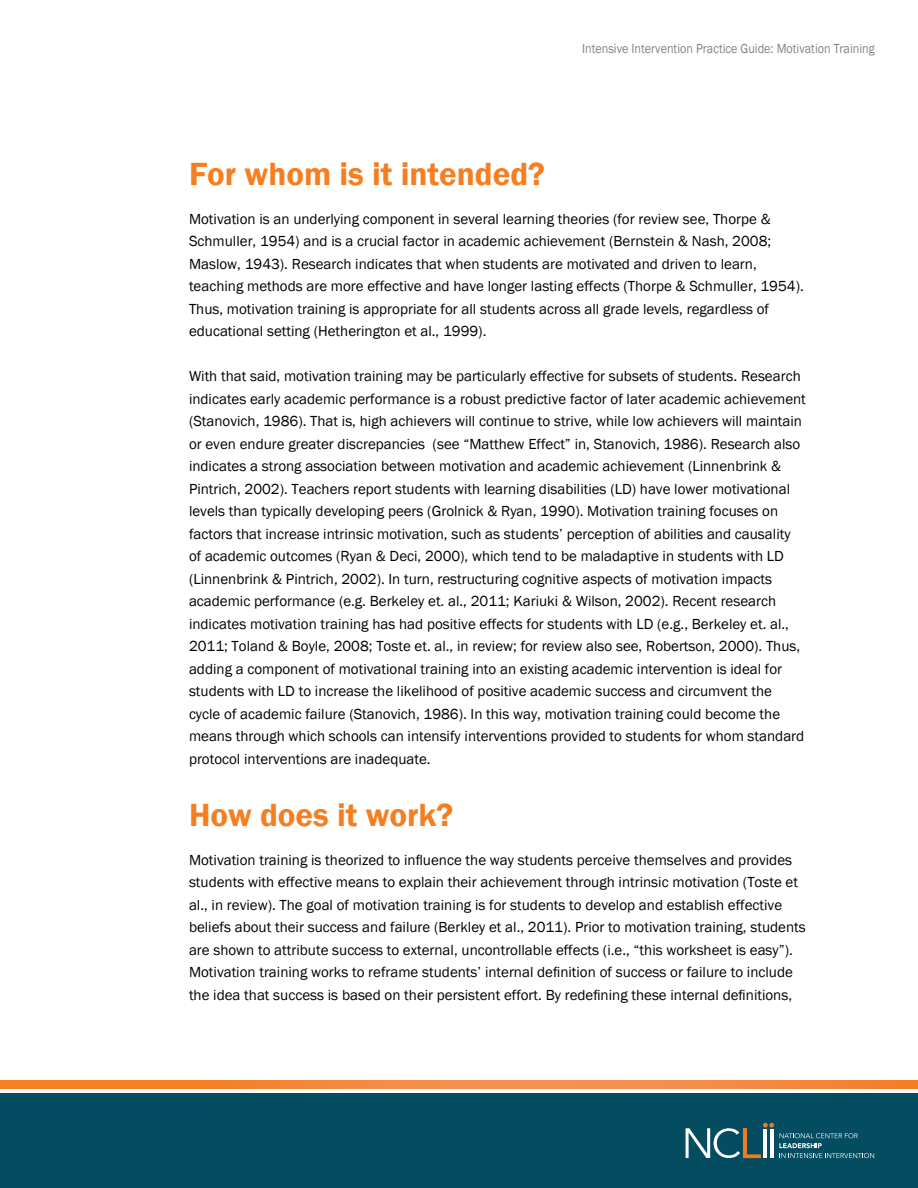
<style>
.page{position:relative;width:918px;height:1188px;background:#fff}
.page>*{position:absolute;margin:0;border:0;box-sizing:border-box;transform-origin:0 0}
.t1{font:600 33px "Franklin Gothic";color:#f57e21}
.Copy{font:15px/22.5px "Franklin Gothic";color:#000}
.t2{font:13.5px "Franklin Gothic";color:#808285;scale:.9 1}
</style>
<div class="page">
<div style="left:0;top:1094px;width:918px;height:94px;background:#044d61"></div>
<svg style="left:0;top:1080px;width:918px;height:8px;background:#f58639"></svg>
<svg style="left:686px;top:1123px;width:188px;height:35px"></svg>
<p class="t2" style="left:582px;top:40px;width:327px">Intensive Intervention Practice Guide: Motivation Training</p>
<h1 class="t1" style="left:189px;top:154px;width:358px">For whom is it intended?</h1>
<p class="Copy" style="left:189px;top:208px;width:616px">Motivation is an underlying component in several learning theories (for review see, Thorpe &amp; Schmuller, 1954) and is a crucial factor in academic achievement (Bernstein &amp; Nash, 2008; Maslow, 1943). Research indicates that when students are motivated and driven to learn, teaching methods are more effective and have longer lasting effects (Thorpe &amp; Schmuller, 1954).<br>Thus, motivation training is appropriate for all students across all grade levels, regardless of educational setting (Hetherington et al., 1999).</p>
<p class="Copy" style="left:189px;top:365px;width:618px">With that said, motivation training may be particularly effective for subsets of students. Research indicates early academic performance is a robust predictive factor of later academic achievement (Stanovich, 1986). That is, high achievers will continue to strive, while low achievers will maintain or even endure greater discrepancies (see “Matthew Effect” in, Stanovich, 1986). Research also indicates a strong association between motivation and academic achievement (Linnenbrink &amp; Pintrich, 2002). Teachers report students with learning disabilities (LD) have lower motivational levels than typically developing peers (Grolnick &amp; Ryan, 1990). Motivation training focuses on factors that increase intrinsic motivation, such as students’ perception of abilities and causality of academic outcomes (Ryan &amp; Deci, 2000), which tend to be maladaptive in students with LD (Linnenbrink &amp; Pintrich, 2002). In turn, restructuring cognitive aspects of motivation impacts academic performance (e.g. Berkeley et. al., 2011; Kariuki &amp; Wilson, 2002). Recent research indicates motivation training has had positive effects for students with LD (e.g., Berkeley et. al., 2011; Toland &amp; Boyle, 2008; Toste et. al., in review; for review also see, Robertson, 2000). Thus, adding a component of motivational training into an existing academic intervention is ideal for students with LD to increase the likelihood of positive academic success and circumvent the cycle of academic failure (Stanovich, 1986). In this way, motivation training could become the means through which schools can intensify interventions provided to students for whom standard protocol interventions are inadequate.</p>
<h1 class="t1" style="left:189px;top:795px;width:266px">How does it work?</h1>
<p class="Copy" style="left:189px;top:849px;width:618px">Motivation training is theorized to influence the way students perceive themselves and provides students with effective means to explain their achievement through intrinsic motivation (Toste et al., in review). The goal of motivation training is for students to develop and establish effective beliefs about their success and failure (Berkley et al., 2011). Prior to motivation training, students are shown to attribute success to external, uncontrollable effects (i.e., “this worksheet is easy”).<br>Motivation training works to reframe students’ internal definition of success or failure to include the idea that success is based on their persistent effort. By redefining these internal definitions,</p>
</div>
